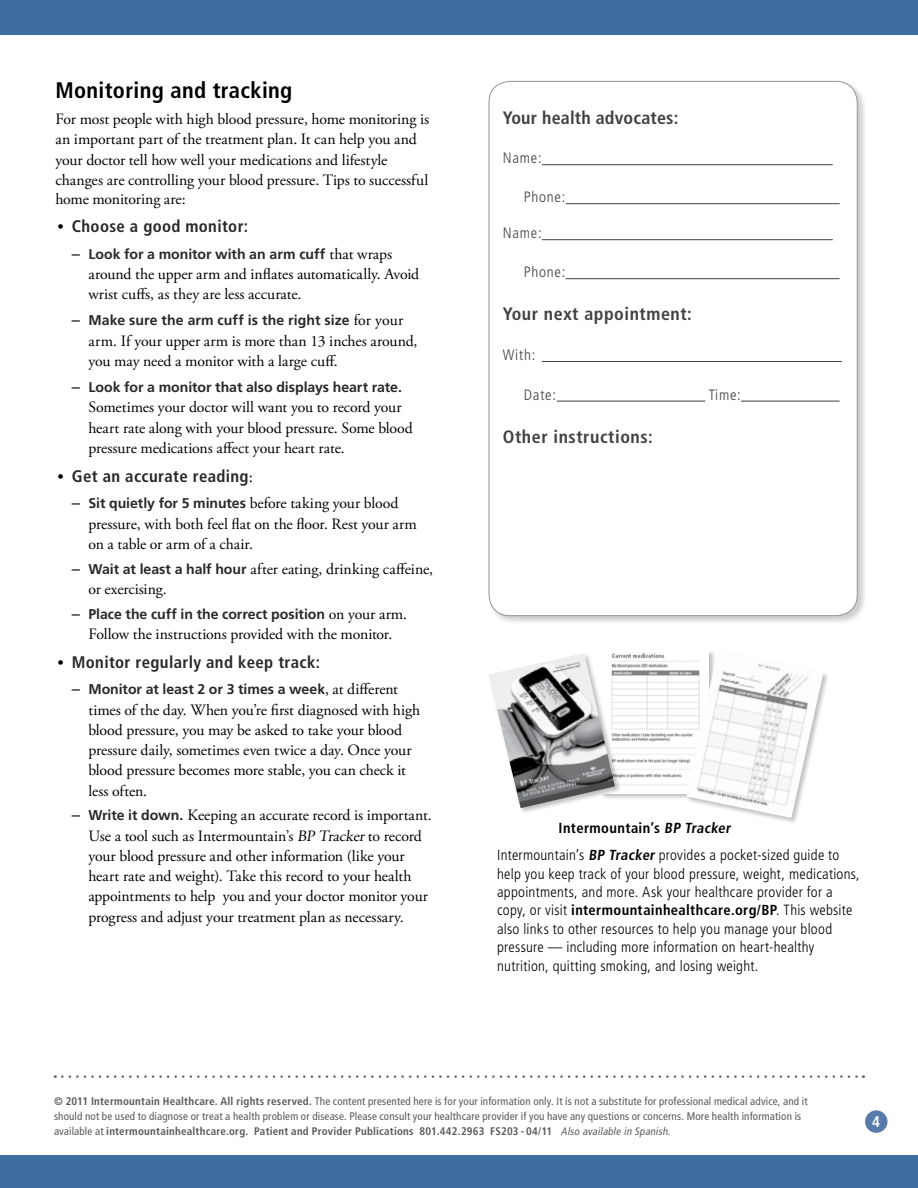
<style>
.page{position:relative;width:918px;height:1188px;background:#fff}
.page>*{position:absolute;margin:0;border:0;box-sizing:border-box;transform-origin:0 0}
.t1{font:700 condensed 22.5px "Frutiger LT Std";letter-spacing:.015em;color:#000}
.t2{font:700 condensed 18px "Frutiger LT Std";letter-spacing:.03em;color:#414042}
.t3{font:700 condensed 18px "Frutiger LT Std";letter-spacing:.01em;color:#414042}
.t4{font:700 condensed 16.8px "Frutiger LT Std";letter-spacing:.02em;color:#292829}
.t5{font:15.75px/20.2px "Adobe Garamond Pro";letter-spacing:-.005em;color:#000}
.t6{font:700 condensed 15.45px "Frutiger LT Std";color:#fff}
.t7{font:300 condensed 15px "Frutiger LT Std";letter-spacing:.05em;color:#414042}
.t8{font:300 condensed 14.85px/18.5px "Frutiger LT Std";letter-spacing:.015em;color:#000}
.t9{font:700 condensed 14.55px "Frutiger LT Std";letter-spacing:.025em;color:#000}
.t10{font:700 14.1px "Frutiger LT Std";color:#292829}
.t11{font:condensed 10.95px/15px "Frutiger LT Std";letter-spacing:.015em;color:#58595b}
.s1{font-family:"Adobe Garamond Pro";font-weight:400;font-stretch:normal;font-size:16.5px;color:#000}
.s2{font-family:"Sabon";font-weight:400;font-size:16.5px;color:#000}
.s3{font-family:"Adobe Garamond Pro";font-weight:400;font-size:15.75px;color:#000}
.s4{font-family:"Sabon";font-size:16.5px}
.s5{font-family:"Frutiger LT Std";font-weight:700;font-size:14.1px;color:#292829}
.s6{font-weight:700;font-size:14.55px}
.s7{font-weight:300;font-size:14.85px}
.s8{font-weight:700}
.s9{font-style:italic;font-size:10.8px;color:#5d5d60}
</style>
<div class="page">
<div style="left:0;top:1155px;width:918px;height:33px;background:#3f6ca1"></div>
<div style="left:865px;top:1110px;width:23px;height:23px;background:#587bac;border-radius:50%"></div>
<div style="left:0;top:0;width:918px;height:34px;background:#3f6ca1"></div>
<svg style="left:62px;top:1075px;width:802px;height:3px"></svg>
<div style="left:488px;top:80px;width:379px;height:546px;background:#000;opacity:.2"></div>
<div style="left:489px;top:81px;width:368px;height:535px;background:#fff;border-radius:21px"></div>
<hr style="left:542px;top:164px;width:291px;height:1px;background:#414042">
<hr style="left:566px;top:203px;width:274px;height:1px;background:#414042">
<hr style="left:542px;top:239px;width:291px;height:1px;background:#414042">
<hr style="left:566px;top:278px;width:274px;height:1px;background:#414042">
<hr style="left:542px;top:361px;width:300px;height:1px;background:#414042">
<hr style="left:557px;top:401px;width:148px;height:1px;background:#414042">
<hr style="left:741px;top:401px;width:99px;height:1px;background:#414042">
<div style="left:601px;top:649px;width:115px;height:151px;background:#000;opacity:.25"></div>
<img style="left:602px;top:650px;width:83px;height:143px">
<div style="left:685px;top:650px;width:145px;height:175px;background:#000;opacity:.25"></div>
<img style="left:687px;top:650px;width:137px;height:168px">
<div style="left:488px;top:653px;width:134px;height:162px;background:#000;opacity:.25"></div>
<img style="left:489px;top:653px;width:126px;height:155px">
<svg style="left:693px;top:791px;width:4px;height:4px"></svg>
<h1 class="t1" style="left:55px;top:77px;width:238px">Monitoring and tracking</h1>
<p class="t5" style="left:55px;top:110px;width:375px">For most people with high blood pressure, home monitoring is an important part of the treatment plan. It can help you and your doctor tell how well your medications and lifestyle changes are controlling your blood pressure. Tips to successful home monitoring are:</p>
<p class="t4" style="left:58px;top:217px;width:192px"><span class="s1">•</span> Choose a good monitor:</p>
<p class="t10" style="left:72px;top:245px;width:322px"><span class="s2">–</span> Look for a monitor with an arm cuff <span class="s3">that wraps</span></p>
<p class="t5" style="left:88px;top:264px;width:332px">around the upper arm and inflates automatically. Avoid wrist cuffs, as they are less accurate.</p>
<p class="t10" style="left:72px;top:312px;width:333px"><span class="s2">–</span> Make sure the arm cuff is the right size <span class="s3">for your</span></p>
<p class="t5" style="left:88px;top:331px;width:331px">arm. If your upper arm is more than 13 inches around, you may need a monitor with a large cuff.</p>
<p class="t10" style="left:72px;top:379px;width:332px"><span class="s2">–</span> Look for a monitor that also displays heart rate.</p>
<p class="t5" style="left:88px;top:398px;width:326px">Sometimes your doctor will want you to record your heart rate along with your blood pressure. Some blood pressure medications affect your heart rate.</p>
<p class="t4" style="left:58px;top:466px;width:197px"><span class="s1">•</span> Get an accurate reading<span class="s1">:</span></p>
<p class="t10" style="left:72px;top:495px;width:328px"><span class="s2">–</span> Sit quietly for 5 minutes <span class="s3">before taking your blood</span></p>
<p class="t5" style="left:88px;top:514px;width:330px">pressure, with both feel flat on the floor. Rest your arm on a table or arm of a chair.</p>
<p class="t5" style="left:88px;top:559px;width:346px;text-indent:-16px"><span class="s4">–</span> <span class="s5">Wait at least a half hour</span> after eating, drinking caffeine, or exercising.</p>
<p class="t10" style="left:72px;top:605px;width:337px"><span class="s2">–</span> Place the cuff in the correct position <span class="s3">on your arm.</span></p>
<p class="t5" style="left:88px;top:624px;width:306px">Follow the instructions provided with the monitor.</p>
<p class="t4" style="left:58px;top:652px;width:264px"><span class="s1">•</span> Monitor regularly and keep track:</p>
<p class="t10" style="left:72px;top:681px;width:328px"><span class="s2">–</span> Monitor at least 2 or 3 times a week<span class="s3">, at different</span></p>
<p class="t5" style="left:88px;top:700px;width:333px">times of the day. When you’re first diagnosed with high blood pressure, you may be asked to take your blood pressure daily, sometimes even twice a day. Once your blood pressure becomes more stable, you can check it less often.</p>
<p class="t5" style="left:88px;top:806px;width:345px;text-indent:-16px"><span class="s4">–</span> <span class="s5">Write it down.</span> Keeping an accurate record is important.<br>Use a tool such as Intermountain’s BP Trackerto record your blood pressure and other information (like your heart rate and weight). Take this record to your health appointments to help you and your doctor monitor your progress and adjust your treatment plan as necessary.</p>
<p class="t3" style="left:503px;top:107px;width:177px">Your health advocates:</p>
<p class="t7" style="left:503px;top:150px;width:40px">Name:</p>
<p class="t7" style="left:524px;top:189px;width:43px">Phone:</p>
<p class="t7" style="left:503px;top:225px;width:40px">Name:</p>
<p class="t7" style="left:524px;top:264px;width:43px">Phone:</p>
<p class="t2" style="left:503px;top:303px;width:191px">Your next appointment:</p>
<p class="t7" style="left:503px;top:346px;width:34px">With:</p>
<p class="t7" style="left:524px;top:386px;width:34px">Date:</p>
<p class="t7" style="left:709px;top:386px;width:34px">Time:</p>
<p class="t2" style="left:503px;top:426px;width:152px">Other instructions:</p>
<p class="t9" style="left:559px;top:819px;width:176px">Intermountain’s BP Tracker</p>
<p class="t8" style="left:497px;top:846px;width:364px">Intermountain’s <span class="s6">BP Tracker</span> provides a pocket-sized guide to help you keep track of your blood pressure, weight, medications, appointments, and more. Ask your healthcare provider for a</p>
<p class="t9" style="left:497px;top:902px;width:357px"><span class="s7">copy, or visit</span> intermountainhealthcare.org/BP<span class="s7">. This website</span></p>
<p class="t8" style="left:497px;top:920px;width:337px">also links to other resources to help you manage your blood pressure — including more information on heart-healthy nutrition, quitting smoking, and losing weight.</p>
<p class="t11" style="left:54px;top:1094px;width:755px"><span class="s8">© 2011 Intermountain Healthcare. All rights reserved.</span> The content presented here is for your information only. It is not a substitute for professional medical advice, and it should not be used to diagnose or treat a health problem or disease. Please consult your healthcare provider if you have any questions or concerns. More health information is available at <span class="s8">intermountainhealthcare.org. Patient and Provider Publications 801.442.2963 fs203 - 04/11</span> <span class="s9">Also available in Spanish.</span></p>
<p class="t6" style="left:872px;top:1112px;width:10px">4</p>
</div>
